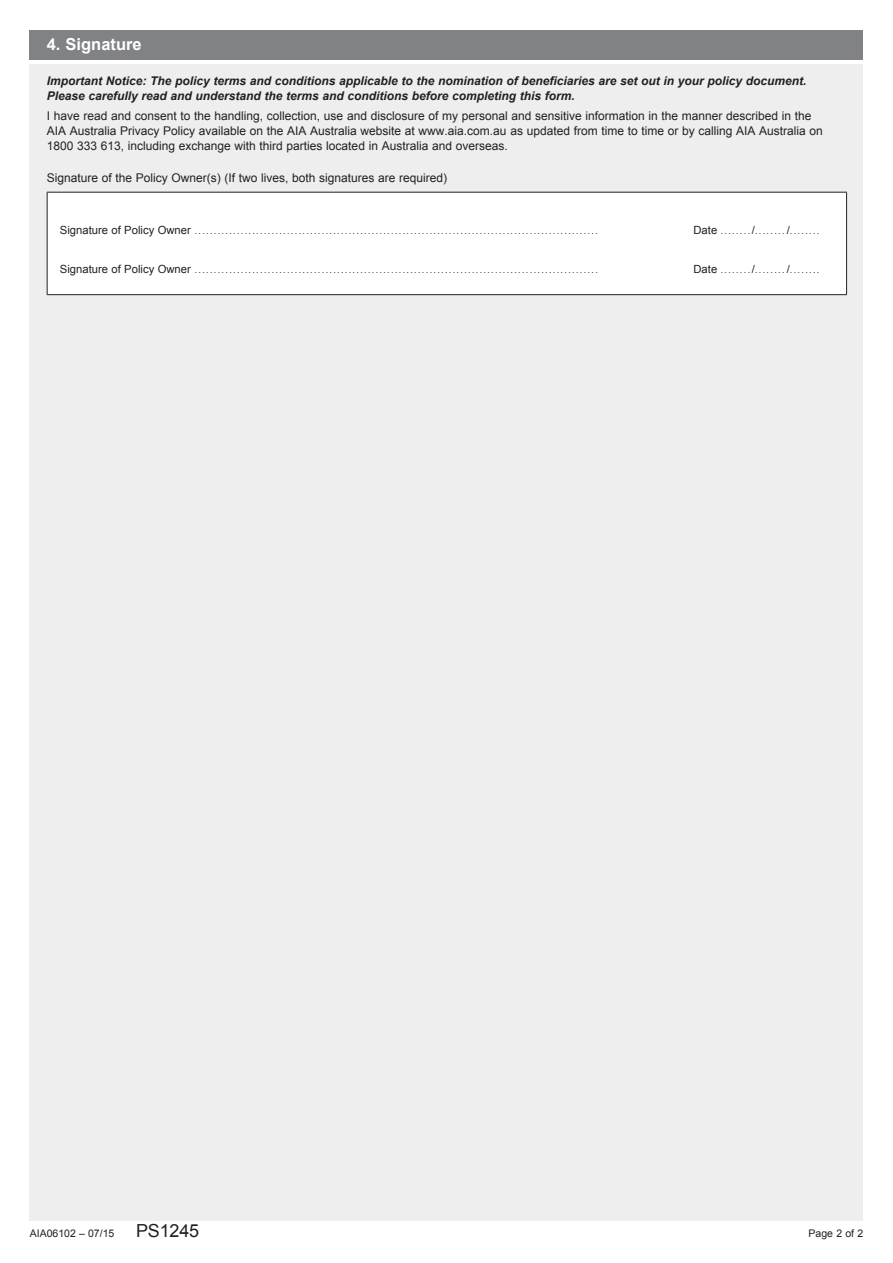
<style>
.page{position:relative;width:893px;height:1263px;background:#fff}
.page>*{position:absolute;margin:0;border:0;box-sizing:border-box;transform-origin:0 0}
.t1{font:700 16.5px "Arial";color:#fff}
.t2{font:12px/15px "Arial";color:#231f20}
.t3{font:italic 700 12px/15px "Arial";color:#231f20}
.t4{font:10.5px "Arial";color:#231f20}
.t5{font:9px "Arial";color:#231f20}
.s1{font-size:11.25px}
.s2{font-size:18px}
</style>
<div class="page">
<div style="left:30px;top:30px;width:833px;height:30px;background:#808285"></div>
<div style="left:30px;top:64px;width:833px;height:1156px;background:#eeeeef"></div>
<div style="left:47px;top:192px;width:800px;height:103px;background:#fff"></div>
<hr style="left:47px;top:192px;width:800px;height:1px;background:#231f20">
<hr style="left:47px;top:193px;width:1px;height:101px;background:#231f20">
<hr style="left:846px;top:193px;width:1px;height:101px;background:#231f20">
<hr style="left:47px;top:294px;width:800px;height:1px;background:#231f20">
<h1 class="t1" style="left:47px;top:34px;width:96px">4. Signature</h1>
<p class="t3" style="left:47px;top:74px;width:761px">Important Notice: The policy terms and conditions applicable to the nomination of beneficiaries are set out in your policy document.<br>Please carefully read and understand the terms and conditions before completing this form.</p>
<p class="t2" style="left:47px;top:108px;width:778px">I have read and consent to the handling, collection, use and disclosure of my personal and sensitive information in the manner described in the<br>AIA Australia Privacy Policy available on the AIA Australia website at www.aia.com.au as updated from time to time or by calling AIA Australia on<br>1800 333 613, including exchange with third parties located in Australia and overseas.</p>
<p class="t2" style="left:47px;top:170px;width:402px">Signature of the Policy Owner(s) (If two lives, both signatures are required)</p>
<p class="t5" style="left:60px;top:225px;width:539px"><span class="s1">Signature of Policy Owner</span> .........................................................................................................</p>
<p class="t5" style="left:693px;top:225px;width:127px"><span class="s1">Date</span> ........<span class="s1">/</span>........<span class="s1">/</span>........</p>
<p class="t5" style="left:60px;top:264px;width:539px"><span class="s1">Signature of Policy Owner</span> .........................................................................................................</p>
<p class="t5" style="left:693px;top:264px;width:127px"><span class="s1">Date</span> ........<span class="s1">/</span>........<span class="s1">/</span>........</p>
<p class="t4" style="left:30px;top:1227px;width:171px">AIA06102 – 07/15 <span class="s2">PS1245</span></p>
<p class="t4" style="left:809px;top:1227px;width:56px">Page 2 of 2</p>
</div>
